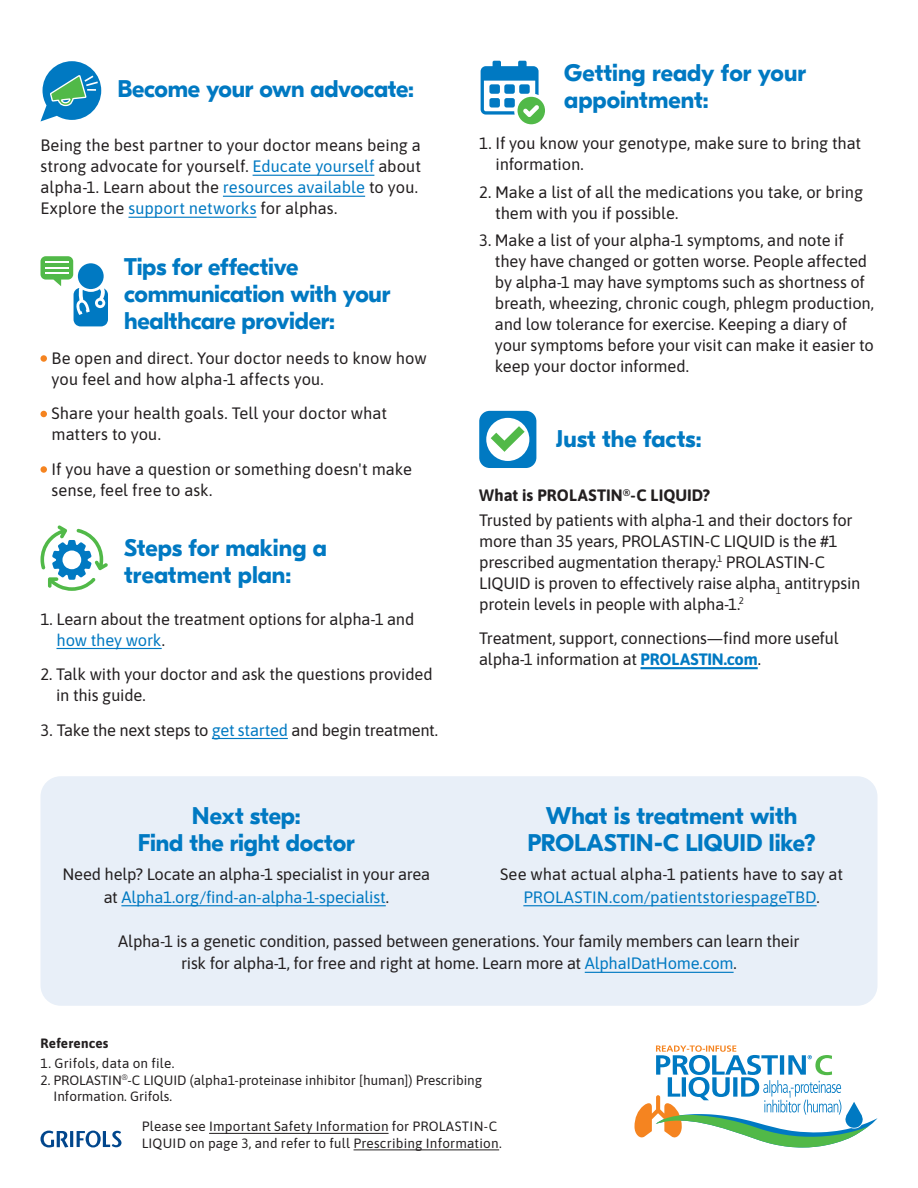
<style>
.page{position:relative;width:918px;height:1188px;background:#fff}
.page>*{position:absolute;margin:0;border:0;box-sizing:border-box;transform-origin:0 0}
.bullet_body{font:700 24px/27px "GT Eesti Display";letter-spacing:-.005em;color:#0079c2}
.bullet_body-2{font:16.5px/21px "Asap";letter-spacing:-.01em;color:#231f20}
.bullet_body-3{font:13.5px/16.5px "Asap";letter-spacing:.01em;color:#231f20}
.s1{color:#0079c2}
</style>
<div class="page">
<hr style="left:253px;top:175px;width:121px;height:1px;background:#0079c2">
<hr style="left:223px;top:196px;width:142px;height:1px;background:#0079c2">
<hr style="left:128px;top:217px;width:129px;height:1px;background:#0079c2">
<hr style="left:57px;top:648px;width:105px;height:1px;background:#0079c2">
<hr style="left:212px;top:738px;width:76px;height:1px;background:#0079c2">
<div style="left:40px;top:355px;width:7px;height:7px;background:#f58420;border-radius:50%"></div>
<div style="left:40px;top:411px;width:7px;height:6px;background:#f58420;border-radius:50%"></div>
<div style="left:40px;top:466px;width:7px;height:7px;background:#f58420;border-radius:50%"></div>
<hr style="left:641px;top:667px;width:117px;height:2px;background:#0079c2">
<svg style="left:41px;top:256px;width:67px;height:70px"></svg>
<svg style="left:41px;top:525px;width:67px;height:66px"></svg>
<svg style="left:481px;top:61px;width:64px;height:63px"></svg>
<div style="left:479px;top:411px;width:57px;height:57px;background:#0079c2;border-radius:10px"></div>
<div style="left:486px;top:418px;width:43px;height:43px;background:#fff;border-radius:50%"></div>
<svg style="left:491px;top:426px;width:34px;height:26px"></svg>
<hr style="left:209px;top:1133px;width:180px;height:1px;background:#231f20">
<hr style="left:354px;top:1149px;width:145px;height:1px;background:#231f20">
<svg style="left:41px;top:61px;width:60px;height:60px"></svg>
<div style="left:40px;top:776px;width:838px;height:230px;background:#e8eff8;border-radius:20px"></div>
<hr style="left:121px;top:905px;width:265px;height:1px;background:#0079c2">
<hr style="left:523px;top:905px;width:294px;height:1px;background:#0079c2">
<hr style="left:585px;top:972px;width:149px;height:1px;background:#0079c2">
<svg style="left:41px;top:1131px;width:81px;height:17px"></svg>
<svg style="left:635px;top:1045px;width:243px;height:103px"></svg>
<p class="bullet_body" style="left:117px;top:76px;width:298px">Become your own advocate:</p>
<p class="bullet_body-2" style="left:40px;top:134px;width:382px">Being the best partner to your doctor means being a strong advocate for yourself. <span class="s1">Educate yourself</span> about alpha-1. Learn about the <span class="s1">resources available</span> to you.<br>Explore the <span class="s1">support networks</span> for alphas.</p>
<p class="bullet_body" style="left:124px;top:254px;width:268px">Tips for effective communication with your healthcare provider:</p>
<p class="bullet_body-2" style="left:52px;top:346px;width:377px">Be open and direct. Your doctor needs to know how you feel and how alpha-1 affects you.</p>
<p class="bullet_body-2" style="left:52px;top:402px;width:337px">Share your health goals. Tell your doctor what matters to you.</p>
<p class="bullet_body-2" style="left:52px;top:457px;width:362px">If you have a question or something doesn't make sense, feel free to ask.</p>
<p class="bullet_body" style="left:124px;top:535px;width:204px">Steps for making a treatment plan:</p>
<p class="bullet_body-2" style="left:57px;top:607px;width:359px;text-indent:-16px">1. Learn about the treatment options for alpha-1 and <span class="s1">how they work</span>.</p>
<p class="bullet_body-2" style="left:56px;top:663px;width:378px;text-indent:-16px">2. Talk with your doctor and ask the questions provided in this guide.</p>
<p class="bullet_body-2" style="left:40px;top:718px;width:399px">3. Take the next steps to <span class="s1">get started</span> and begin treatment.</p>
<p class="bullet_body" style="left:564px;top:59px;width:243px">Getting ready for your appointment:</p>
<p class="bullet_body-2" style="left:496px;top:132px;width:367px;text-indent:-16px">1. If you know your genotype, make sure to bring that information.</p>
<p class="bullet_body-2" style="left:495px;top:180px;width:369px;text-indent:-16px">2. Make a list of all the medications you take, or bring them with you if possible.</p>
<p class="bullet_body-2" style="left:495px;top:229px;width:381px;text-indent:-16px">3. Make a list of your alpha-1 symptoms, and note if they have changed or gotten worse. People affected by alpha-1 may have symptoms such as shortness of breath, wheezing, chronic cough, phlegm production, and low tolerance for exercise. Keeping a diary of your symptoms before your visit can make it easier to keep your doctor informed.</p>
<p class="bullet_body" style="left:556px;top:425px;width:147px">Just the facts:</p>
<p class="bullet_body-2" style="left:479px;top:484px;width:232px">What is PROLASTIN<sup>®</sup>-C LIQUID?</p>
<p class="bullet_body-2" style="left:479px;top:509px;width:383px">Trusted by patients with alpha-1 and their doctors for more than 35 years, PROLASTIN-C LIQUID is the #1 prescribed augmentation therapy.<sup>1</sup> PROLASTIN-C LIQUID is proven to effectively raise alpha<sub>1</sub> antitrypsin protein levels in people with alpha-1.<sup>2</sup></p>
<p class="bullet_body-2" style="left:479px;top:627px;width:361px">Treatment, support, connections—find more useful alpha-1 information at <span class="s1">PROLASTIN.com</span>.</p>
<p class="bullet_body" style="left:138px;top:803px;width:218px;text-align:center">Next step:<br>Find the right doctor</p>
<p class="bullet_body-2" style="left:62px;top:862px;width:369px;line-height:22.5px;text-align:center">Need help? Locate an alpha-1 specialist in your area at <span class="s1">Alpha1.org/find-an-alpha-1-specialist</span>.</p>
<p class="bullet_body" style="left:527px;top:803px;width:290px;text-align:center">What is treatment with<br>PROLASTIN-C LIQUID like?</p>
<p class="bullet_body-2" style="left:500px;top:862px;width:344px;line-height:22.5px;text-align:center">See what actual alpha-1 patients have to say at<br><span class="s1">PROLASTIN.com/patientstoriespageTBD</span>.</p>
<p class="bullet_body-2" style="left:118px;top:929px;width:683px;line-height:22.5px;text-align:center">Alpha-1 is a genetic condition, passed between generations. Your family members can learn their risk for alpha-1, for free and right at home. Learn more at <span class="s1">AlphaIDatHome.com</span>.</p>
<p class="bullet_body-3" style="left:40px;top:1034px;width:70px">References</p>
<p class="bullet_body-3" style="left:40px;top:1054px;width:136px">1. Grifols, data on file.</p>
<p class="bullet_body-3" style="left:54px;top:1071px;width:430px;text-indent:-13px">2. PROLASTIN<sup>®</sup>-C LIQUID (alpha1-proteinase inhibitor [human]) Prescribing<br>Information. Grifols.</p>
<p class="bullet_body-3" style="left:142px;top:1117px;width:362px">Please see Important Safety Information for PROLASTIN-C<br>LIQUID on page 3, and refer to full Prescribing Information.</p>
</div>
